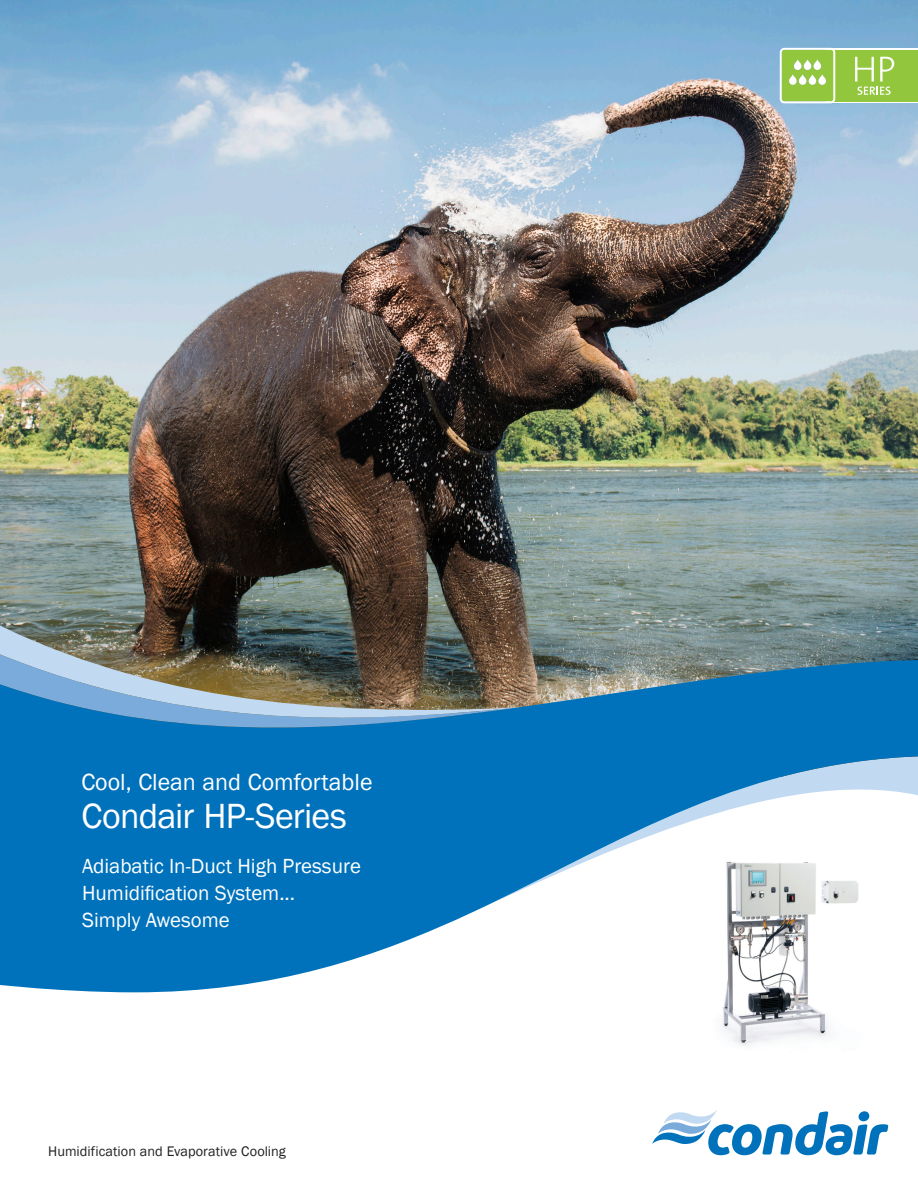
<style>
.page{position:relative;width:918px;height:1188px;background:#fff}
.page>*{position:absolute;margin:0;border:0;box-sizing:border-box;transform-origin:0 0}
.t1{font:36px "Franklin Gothic";letter-spacing:-.02em;color:#fff}
.t2{font:24px "Franklin Gothic";color:#fff}
.Haupttitel{font:21px/27px "Franklin Gothic";color:#fff}
.t3{font:14.25px "Franklin Gothic";color:#231f20}
</style>
<div class="page">
<img style="left:0;top:0;width:918px;height:660px">
<img style="left:0;top:620px;width:519px;height:40px">
<img style="left:0;top:643px;width:516px;height:17px">
<svg style="left:0;top:660px;width:918px;height:332px;fill:#0072bc"></svg>
<svg style="left:652px;top:1110px;width:236px;height:45px"></svg>
<img style="left:707px;top:829px;width:186px;height:217px">
<hr style="left:826px;top:48px;width:92px;height:2px;background:#fff">
<hr style="left:826px;top:101px;width:92px;height:2px;background:#fff">
<div style="left:831px;top:50px;width:87px;height:51px;background:#92c73d"></div>
<svg style="left:855px;top:57px;width:39px;height:38px"></svg>
<svg style="left:780px;top:48px;width:55px;height:55px;background:#a1ce5c"></svg>
<svg style="left:794px;top:59px;width:7px;height:11px"></svg>
<svg style="left:804px;top:59px;width:7px;height:11px"></svg>
<svg style="left:814px;top:59px;width:7px;height:11px"></svg>
<svg style="left:799px;top:74px;width:7px;height:11px"></svg>
<svg style="left:789px;top:74px;width:8px;height:11px"></svg>
<svg style="left:809px;top:74px;width:7px;height:11px"></svg>
<svg style="left:818px;top:74px;width:8px;height:11px"></svg>
<p class="t2" style="left:81px;top:767px;width:293px">Cool, Clean and Comfortable</p>
<p class="t1" style="left:81px;top:793px;width:267px">Condair HP-Series</p>
<p class="Haupttitel" style="left:82px;top:852px;width:280px">Adiabatic In-Duct High Pressure<br>Humidification System...<br>Simply Awesome</p>
<p class="t3" style="left:48px;top:1142px;width:239px">Humidification and Evaporative Cooling</p>
</div>
